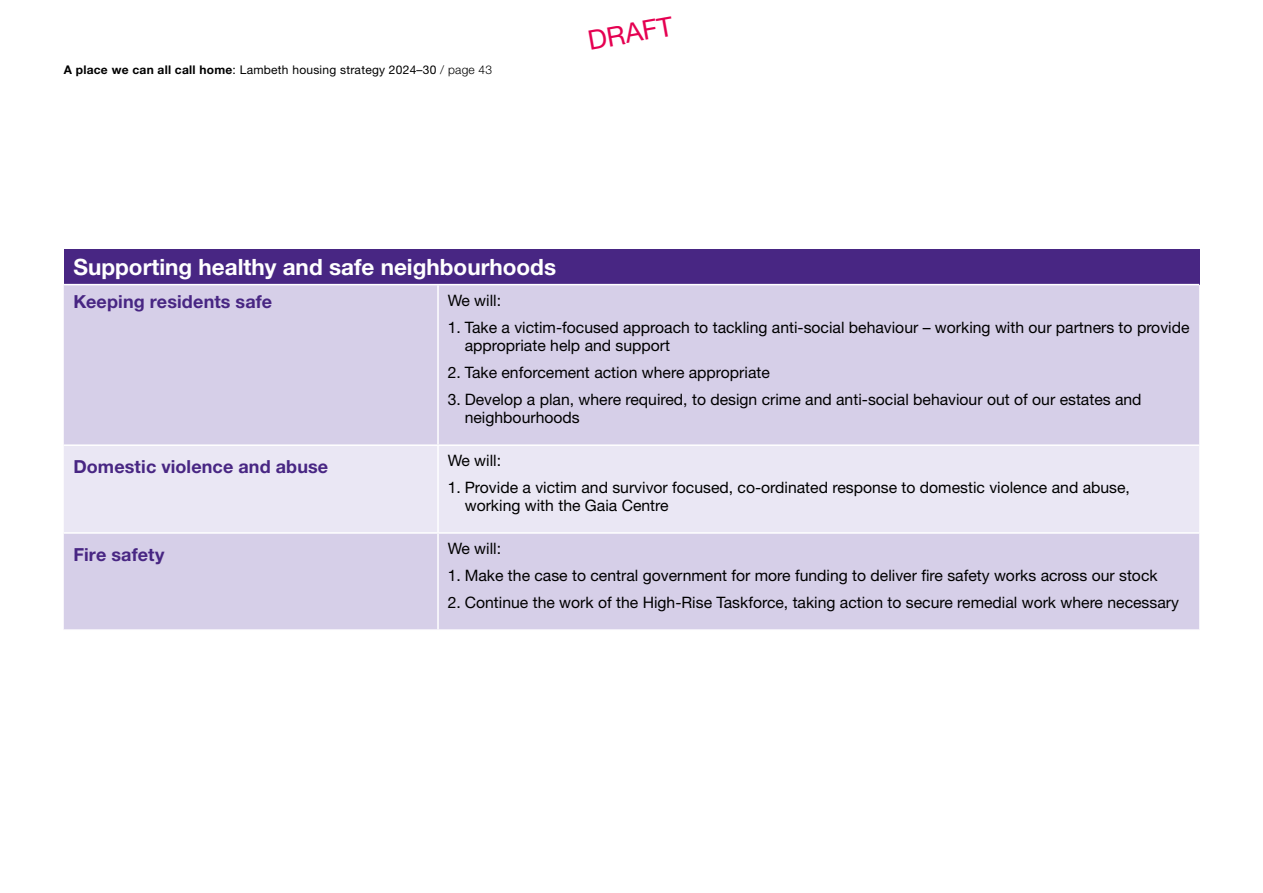
<style>
.page{position:relative;width:1263px;height:893px;background:#fff}
.page>*{position:absolute;margin:0;border:0;box-sizing:border-box;transform-origin:0 0}
.t1{font:27px "Helvetica Neue LT Pro";color:#e50051}
.Table_Head_white_bold{font:700 22.5px "Helvetica Neue LT Pro";color:#fff}
.B_Main_HEAD{font:700 18px "Helvetica Neue LT Pro";letter-spacing:.01em;color:#482683}
.Table_body_10_5_12{font:15.75px/18px "Helvetica Neue LT Pro";color:#000}
.t2{font:12px "Helvetica Neue LT Pro";letter-spacing:.02em;color:#000}
.s1{font-weight:700}
.s2{font-weight:300}
</style>
<div class="page">
<div style="left:64px;top:249px;width:1135px;height:36px;background:#482683"></div>
<div style="left:64px;top:285px;width:1135px;height:344px;background:#d6cfe8"></div>
<div style="left:64px;top:446px;width:1135px;height:86px;background:#eae7f4"></div>
<hr style="left:64px;top:284px;width:374px;height:1px;background:#fff">
<hr style="left:438px;top:284px;width:761px;height:1px;background:#fff">
<hr style="left:437px;top:285px;width:2px;height:159px;background:#fff">
<hr style="left:64px;top:444px;width:374px;height:2px;background:#fff">
<hr style="left:438px;top:444px;width:761px;height:2px;background:#fff">
<hr style="left:437px;top:446px;width:2px;height:86px;background:#fff">
<hr style="left:64px;top:532px;width:374px;height:2px;background:#fff">
<hr style="left:438px;top:532px;width:761px;height:2px;background:#fff">
<hr style="left:437px;top:534px;width:2px;height:95px;background:#fff">
<p class="t2" style="left:64px;top:62px;width:430px"><span class="s1">A place we can all call home</span>: Lambeth housing strategy 2024–30 <span class="s2">/ page 43</span></p>
<h1 class="t1" style="left:585px;top:24px;width:87px;rotate:-10deg">DRAFT</h1>
<p class="Table_Head_white_bold" style="left:74px;top:253px;width:484px">Supporting healthy and safe neighbourhoods</p>
<h2 class="B_Main_HEAD" style="left:74px;top:290px;width:200px">Keeping residents safe</h2>
<p class="Table_body_10_5_12" style="left:448px;top:291px;width:55px">We will:</p>
<p class="Table_body_10_5_12" style="left:465px;top:318px;width:726px;text-indent:-17px">1. Take a victim-focused approach to tackling anti-social behaviour – working with our partners to provide appropriate help and support</p>
<p class="Table_body_10_5_12" style="left:448px;top:363px;width:324px">2. Take enforcement action where appropriate</p>
<p class="Table_body_10_5_12" style="left:465px;top:390px;width:678px;text-indent:-17px">3. Develop a plan, where required, to design crime and anti-social behaviour out of our estates and neighbourhoods</p>
<h2 class="B_Main_HEAD" style="left:74px;top:456px;width:256px">Domestic violence and abuse</h2>
<p class="Table_body_10_5_12" style="left:448px;top:451px;width:55px">We will:</p>
<p class="Table_body_10_5_12" style="left:465px;top:478px;width:667px;text-indent:-17px">1. Provide a victim and survivor focused, co-ordinated response to domestic violence and abuse, working with the Gaia Centre</p>
<h2 class="B_Main_HEAD" style="left:74px;top:544px;width:92px">Fire safety</h2>
<p class="Table_body_10_5_12" style="left:448px;top:539px;width:55px">We will:</p>
<p class="Table_body_10_5_12" style="left:448px;top:566px;width:711px">1. Make the case to central government for more funding to deliver fire safety works across our stock</p>
<p class="Table_body_10_5_12" style="left:448px;top:593px;width:733px">2. Continue the work of the High-Rise Taskforce, taking action to secure remedial work where necessary</p>
</div>
